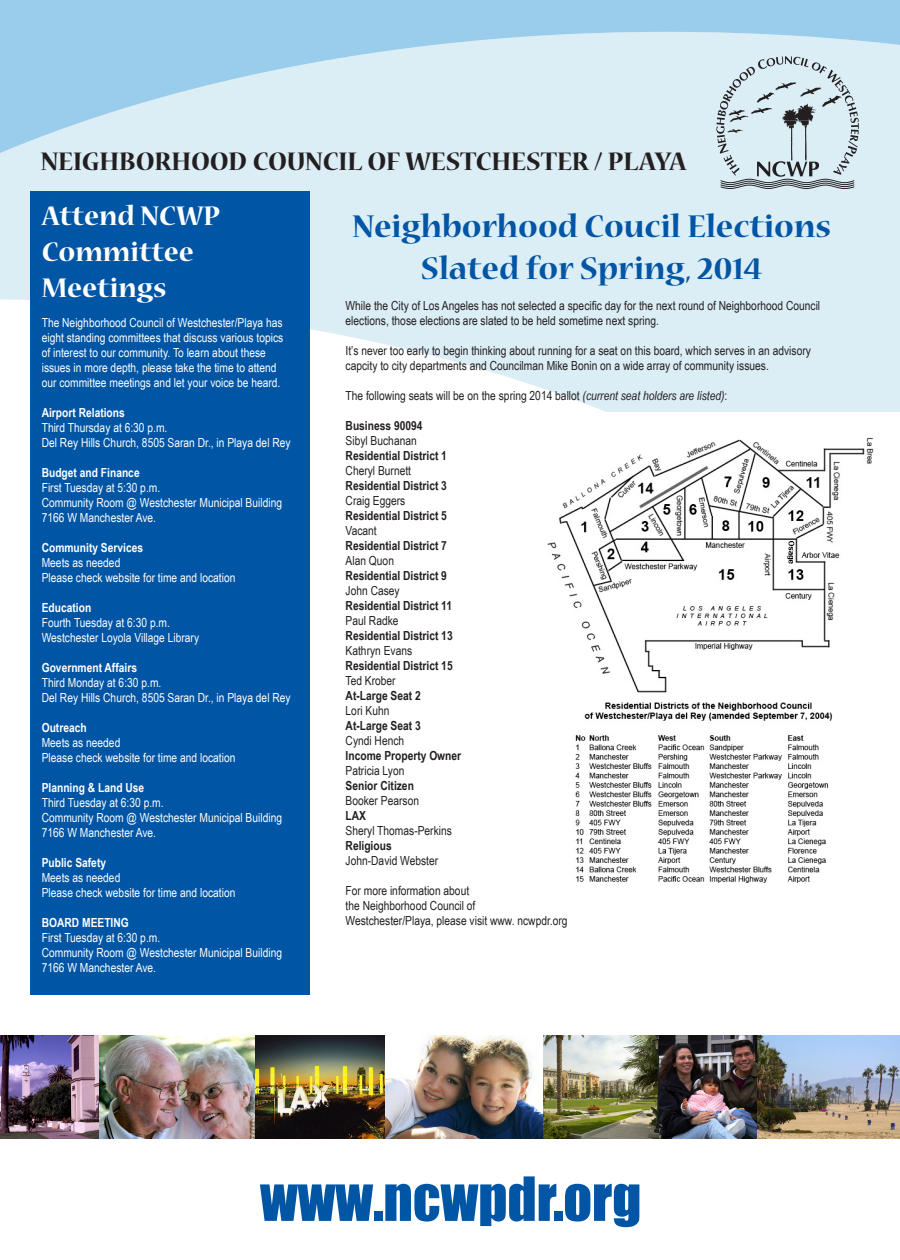
<style>
.page{position:relative;width:900px;height:1260px;background:#fff}
.page>*{position:absolute;margin:0;border:0;box-sizing:border-box;transform-origin:0 0}
.t1{font:56.25px "Impact";color:#0155a5}
.t2{font:700 35px "Nueva Std";color:#0155a5}
.t3{font:700 30px/36px "Nueva Std";color:#fff}
.t4{font:700 28.25px "Nueva Std";color:#231f20}
.t5{font:12.5px/15px "Arial Narrow";color:#fff}
.t6{font:12.5px/15px "Arial Narrow";color:#231f20}
.t7{font:700 12.5px "Arial Narrow";color:#231f20}
.t8{font:700 12.5px "Arial Narrow";color:#fff}
.s1{font-style:italic}
</style>
<div class="page">
<svg style="left:0;top:274px;width:900px;height:355px"></svg>
<svg style="left:0;top:0;width:900px;height:274px;background:#c9e4f2"></svg>
<svg style="left:716px;top:56px;width:143px;height:133px;background:#c0cfd6"></svg>
<div style="left:30px;top:191px;width:279px;height:803px;background:#0155a5"></div>
<img style="left:543px;top:1035px;width:116px;height:103px">
<img style="left:254px;top:1035px;width:132px;height:103px">
<img style="left:99px;top:1035px;width:155px;height:103px">
<img style="left:386px;top:1035px;width:157px;height:103px">
<img style="left:659px;top:1035px;width:99px;height:103px">
<img style="left:0;top:1035px;width:99px;height:103px">
<img style="left:758px;top:1035px;width:142px;height:103px">
<img style="left:518px;top:412px;width:382px;height:471px">
<p class="t4" style="left:41px;top:148px;width:647px">NEIGHBORHOOD COUNCIL OF WESTCHESTER / PLAYA</p>
<p class="t3" style="left:42px;top:199px;width:180px">Attend NCWP<br>Committee<br>Meetings</p>
<p class="t5" style="left:42px;top:314px;width:243px">The Neighborhood Council of Westchester/Playa has eight standing committees that discuss various topics of interest to our community. To learn about these issues in more depth, please take the time to attend our committee meetings and let your voice be heard.</p>
<p class="t8" style="left:42px;top:403px;width:85px">Airport Relations</p>
<p class="t5" style="left:42px;top:419px;width:127px">Third Thursday at 6:30 p.m.</p>
<p class="t5" style="left:42px;top:434px;width:250px">Del Rey Hills Church, 8505 Saran Dr., in Playa del Rey</p>
<p class="t8" style="left:42px;top:463px;width:99px">Budget and Finance</p>
<p class="t5" style="left:42px;top:479px;width:120px">First Tuesday at 5:30 p.m.</p>
<p class="t5" style="left:42px;top:494px;width:242px">Community Room @ Westchester Municipal Building</p>
<p class="t5" style="left:42px;top:509px;width:116px">7166 W Manchester Ave.</p>
<p class="t8" style="left:42px;top:538px;width:103px">Community Services</p>
<p class="t5" style="left:42px;top:554px;width:80px">Meets as needed</p>
<p class="t5" style="left:42px;top:569px;width:195px">Please check website for time and location</p>
<p class="t8" style="left:42px;top:598px;width:51px">Education</p>
<p class="t5" style="left:42px;top:614px;width:130px">Fourth Tuesday at 6:30 p.m.</p>
<p class="t5" style="left:42px;top:629px;width:159px">Westchester Loyola Village Library</p>
<p class="t8" style="left:42px;top:658px;width:97px">Government Affairs</p>
<p class="t5" style="left:42px;top:674px;width:121px">Third Monday at 6:30 p.m.</p>
<p class="t5" style="left:42px;top:689px;width:250px">Del Rey Hills Church, 8505 Saran Dr., in Playa del Rey</p>
<p class="t8" style="left:42px;top:718px;width:47px">Outreach</p>
<p class="t5" style="left:42px;top:734px;width:80px">Meets as needed</p>
<p class="t5" style="left:42px;top:749px;width:195px">Please check website for time and location</p>
<p class="t8" style="left:42px;top:778px;width:104px">Planning &amp; Land Use</p>
<p class="t5" style="left:42px;top:794px;width:123px">Third Tuesday at 6:30 p.m.</p>
<p class="t5" style="left:42px;top:809px;width:242px">Community Room @ Westchester Municipal Building</p>
<p class="t5" style="left:42px;top:824px;width:116px">7166 W Manchester Ave.</p>
<p class="t8" style="left:42px;top:853px;width:66px">Public Safety</p>
<p class="t5" style="left:42px;top:869px;width:80px">Meets as needed</p>
<p class="t5" style="left:42px;top:884px;width:195px">Please check website for time and location</p>
<p class="t8" style="left:42px;top:913px;width:89px">BOARD MEETING</p>
<p class="t5" style="left:42px;top:929px;width:120px">First Tuesday at 6:30 p.m.</p>
<p class="t5" style="left:42px;top:944px;width:242px">Community Room @ Westchester Municipal Building</p>
<p class="t5" style="left:42px;top:959px;width:116px">7166 W Manchester Ave.</p>
<p class="t2" style="left:352px;top:211px;width:480px">Neighborhood Coucil Elections</p>
<p class="t2" style="left:421px;top:253px;width:343px">Slated for Spring, 2014</p>
<p class="t6" style="left:346px;top:298px;width:476px">While the City of Los Angeles has not selected a specific day for the next round of Neighborhood Council elections, those elections are slated to be held sometime next spring.</p>
<p class="t6" style="left:346px;top:343px;width:467px">It’s never too early to begin thinking about running for a seat on this board, which serves in an advisory capcity to city departments and Councilman Mike Bonin on a wide array of community issues.</p>
<p class="t6" style="left:346px;top:388px;width:383px">The following seats will be on the spring 2014 ballot <span class="s1">(current seat holders are listed)</span>:</p>
<p class="t7" style="left:346px;top:416px;width:78px">Business 90094</p>
<p class="t6" style="left:346px;top:433px;width:73px">Sibyl Buchanan</p>
<p class="t7" style="left:346px;top:446px;width:103px">Residential District 1</p>
<p class="t6" style="left:346px;top:463px;width:67px">Cheryl Burnett</p>
<p class="t7" style="left:346px;top:476px;width:103px">Residential District 3</p>
<p class="t6" style="left:346px;top:493px;width:61px">Craig Eggers</p>
<p class="t7" style="left:346px;top:506px;width:103px">Residential District 5</p>
<p class="t6" style="left:346px;top:523px;width:33px">Vacant</p>
<p class="t7" style="left:346px;top:536px;width:103px">Residential District 7</p>
<p class="t6" style="left:346px;top:553px;width:50px">Alan Quon</p>
<p class="t7" style="left:346px;top:566px;width:103px">Residential District 9</p>
<p class="t6" style="left:346px;top:583px;width:56px">John Casey</p>
<p class="t7" style="left:346px;top:596px;width:108px">Residential District 11</p>
<p class="t6" style="left:346px;top:613px;width:54px">Paul Radke</p>
<p class="t7" style="left:346px;top:626px;width:109px">Residential District 13</p>
<p class="t6" style="left:346px;top:643px;width:68px">Kathryn Evans</p>
<p class="t7" style="left:346px;top:656px;width:109px">Residential District 15</p>
<p class="t6" style="left:346px;top:673px;width:52px">Ted Krober</p>
<p class="t7" style="left:346px;top:686px;width:77px">At-Large Seat 2</p>
<p class="t6" style="left:346px;top:703px;width:45px">Lori Kuhn</p>
<p class="t7" style="left:346px;top:716px;width:77px">At-Large Seat 3</p>
<p class="t6" style="left:346px;top:733px;width:60px">Cyndi Hench</p>
<p class="t7" style="left:346px;top:746px;width:117px">Income Property Owner</p>
<p class="t6" style="left:346px;top:763px;width:60px">Patricia Lyon</p>
<p class="t7" style="left:346px;top:776px;width:70px">Senior Citizen</p>
<p class="t6" style="left:346px;top:793px;width:75px">Booker Pearson</p>
<p class="t7" style="left:346px;top:806px;width:22px">LAX</p>
<p class="t6" style="left:346px;top:823px;width:108px">Sheryl Thomas-Perkins</p>
<p class="t7" style="left:346px;top:836px;width:48px">Religious</p>
<p class="t6" style="left:346px;top:853px;width:94px">John-David Webster</p>
<p class="t6" style="left:346px;top:883px;width:224px">For more information about<br>the Neighborhood Council of<br>Westchester/Playa, please visit www. ncwpdr.org</p>
<p class="t1" style="left:260px;top:1155px;width:383px">www.ncwpdr.org</p>
</div>
